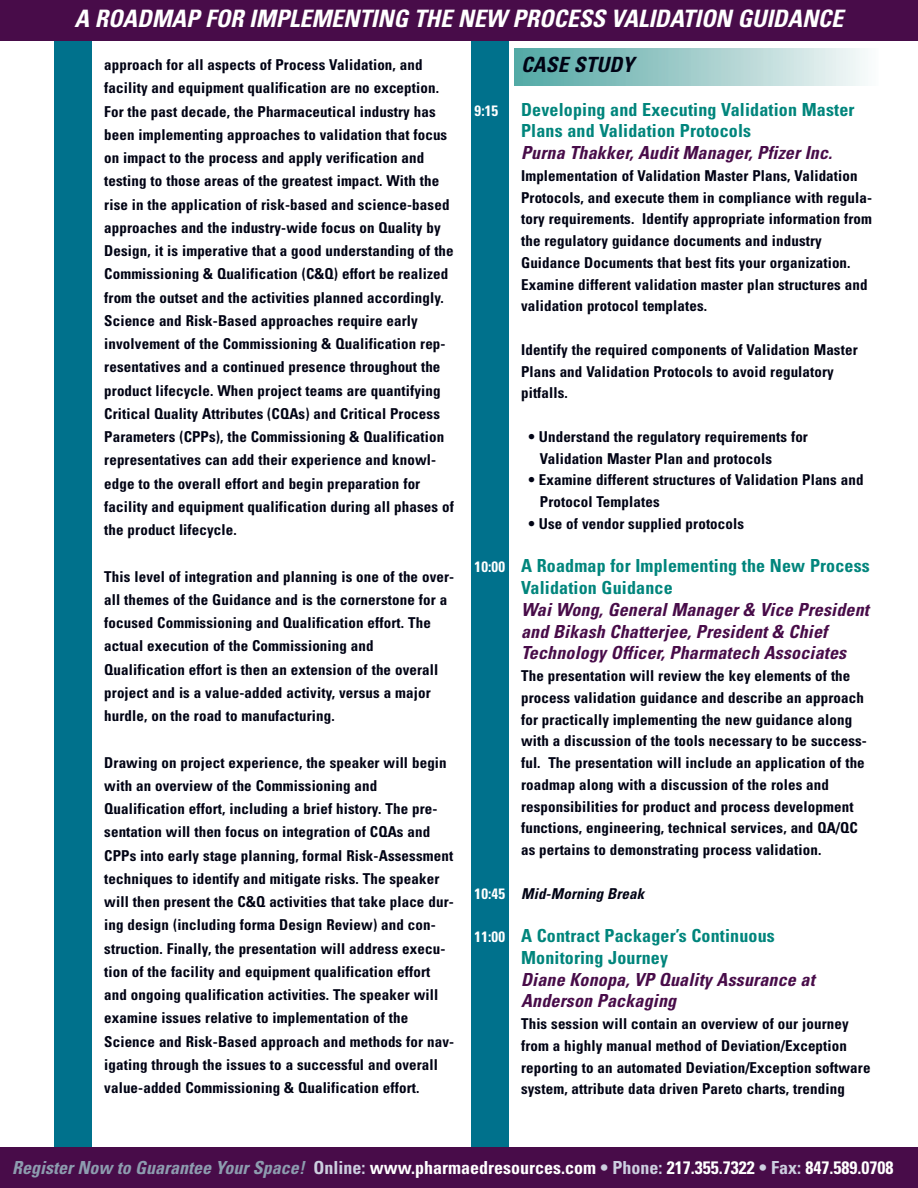
<style>
.page{position:relative;width:918px;height:1188px;background:#fff}
.page>*{position:absolute;margin:0;border:0;box-sizing:border-box;transform-origin:0 0}
.t1{font:italic 700 condensed 24px "Univers";letter-spacing:-.005em;color:#fff}
.t2{font:italic 700 condensed 21px "Univers";letter-spacing:.01em;color:#000314}
.t3{font:italic 700 condensed 18px/21.8px "Univers";letter-spacing:.01em;color:#480c49}
.t4{font:700 condensed 18px/21.8px "Univers";letter-spacing:.01em;color:#00857c}
.t5{font:700 condensed 18px "Univers";color:#fff}
.t6{font:700 condensed 15px/23.2px "Univers";letter-spacing:.01em;color:#000314}
.t7{font:italic 700 condensed 15px "Univers";letter-spacing:.01em;color:#000314}
.t8{font:700 condensed 15px "Univers";color:#fff}
.s1{font-size:15px;color:#fff}
.s2{font-style:normal;color:#fff}
.s3{font-style:italic;color:#8d9caf}
.s4{color:#cdcfe0}
</style>
<div class="page">
<div style="left:515px;top:49px;width:364px;height:37px;background:linear-gradient(to right,#52a6a3,#f8f9f9)"></div>
<div style="left:472px;top:31px;width:37px;height:1139px;background:#00718c"></div>
<div style="left:54px;top:32px;width:38px;height:1134px;background:#00718c"></div>
<div style="left:0;top:1148px;width:918px;height:40px;background:#480c49"></div>
<div style="left:0;top:0;width:918px;height:40px;background:#480c49"></div>
<h1 class="t1" style="left:75px;top:10px;width:770px">A ROADMAP FOR IMPLEMENTING THE NEW PROCESS VALIDATION GUIDANCE</h1>
<h2 class="t2" style="left:521px;top:57px;width:114px">CASE STUDY</h2>
<p class="t8" style="left:475px;top:105px;width:25px">9:15</p>
<p class="t4" style="left:521px;top:100px;width:335px">Developing and Executing Validation Master<br>Plans and Validation Protocols</p>
<p class="t3" style="left:521px;top:143px;width:313px">Purna Thakker, Audit Manager, Pfizer Inc.</p>
<p class="t6" style="left:521px;top:166px;width:353px;line-height:21.8px">Implementation of Validation Master Plans, Validation Protocols, and execute them in compliance with regula&shy;tory requirements. Identify appropriate information from the regulatory guidance documents and industry Guidance Documents that best fits your organization.<br>Examine different validation master plan structures and validation protocol templates.</p>
<p class="t6" style="left:521px;top:340px;width:338px;line-height:21.8px">Identify the required components of Validation Master<br>Plans and Validation Protocols to avoid regulatory pitfalls.</p>
<p class="t6" style="left:540px;top:427px;width:270px;line-height:21.8px;text-indent:-11px">• Understand the regulatory requirements for<br>Validation Master Plan and protocols</p>
<p class="t6" style="left:540px;top:470px;width:325px;line-height:21.8px;text-indent:-11px">• Examine different structures of Validation Plans and<br>Protocol Templates</p>
<p class="t6" style="left:529px;top:513px;width:217px">• Use of vendor supplied protocols</p>
<p class="t4" style="left:521px;top:557px;width:350px;text-indent:-47px"><span class="s1">10:00</span> A Roadmap for Implementing the New Process<br>Validation Guidance</p>
<p class="t3" style="left:521px;top:600px;width:349px">Wai Wong, General Manager &amp; Vice President and Bikash Chatterjee, President &amp; Chief<br>Technology Officer, Pharmatech Associates</p>
<p class="t6" style="left:521px;top:666px;width:347px;line-height:21.8px">The presentation will review the key elements of the process validation guidance and describe an approach for practically implementing the new guidance along with a discussion of the tools necessary to be success&shy;ful. The presentation will include an application of the roadmap along with a discussion of the roles and responsibilities for product and process development functions, engineering, technical services, and QA/QC as pertains to demonstrating process validation.</p>
<p class="t7" style="left:475px;top:888px;width:171px"><span class="s2">10:45</span> Mid-Morning Break</p>
<p class="t4" style="left:521px;top:926px;width:255px;text-indent:-47px"><span class="s1">11:00</span> A Contract Packager’s Continuous<br>Monitoring Journey</p>
<p class="t3" style="left:521px;top:970px;width:295px">Diane Konopa, VP Quality Assurance at<br>Anderson Packaging</p>
<p class="t6" style="left:521px;top:1014px;width:351px;line-height:21.8px">This session will contain an overview of our journey from a highly manual method of Deviation/Exception reporting to an automated Deviation/Exception software system, attribute data driven Pareto charts, trending</p>
<p class="t6" style="left:104px;top:54px;width:351px">approach for all aspects of Process Validation, and facility and equipment qualification are no exception.<br>For the past decade, the Pharmaceutical industry has been implementing approaches to validation that focus on impact to the process and apply verification and testing to those areas of the greatest impact. With the rise in the application of risk-based and science-based approaches and the industry-wide focus on Quality by Design, it is imperative that a good understanding of the Commissioning &amp; Qualification (C&amp;Q) effort be realized from the outset and the activities planned accordingly.<br>Science and Risk-Based approaches require early involvement of the Commissioning &amp; Qualification rep&shy;resentatives and a continued presence throughout the product lifecycle. When project teams are quantifying Critical Quality Attributes (CQAs) and Critical Process Parameters (CPPs), the Commissioning &amp; Qualification representatives can add their experience and knowl&shy;edge to the overall effort and begin preparation for facility and equipment qualification during all phases of the product lifecycle.</p>
<p class="t6" style="left:104px;top:566px;width:351px">This level of integration and planning is one of the over&shy;all themes of the Guidance and is the cornerstone for a focused Commissioning and Qualification effort. The actual execution of the Commissioning and Qualification effort is then an extension of the overall project and is a value-added activity, versus a major hurdle, on the road to manufacturing.</p>
<p class="t6" style="left:104px;top:752px;width:351px">Drawing on project experience, the speaker will begin with an overview of the Commissioning and Qualification effort, including a brief history. The pre&shy;sentation will then focus on integration of CQAs and CPPs into early stage planning, formal Risk-Assessment techniques to identify and mitigate risks. The speaker will then present the C&amp;Q activities that take place dur&shy;ing design (including forma Design Review) and con&shy;struction. Finally, the presentation will address execu&shy;tion of the facility and equipment qualification effort and ongoing qualification activities. The speaker will examine issues relative to implementation of the Science and Risk-Based approach and methods for nav&shy;igating through the issues to a successful and overall value-added Commissioning &amp; Qualification effort.</p>
<p class="t5" style="left:12px;top:1161px;width:883px"><span class="s3">Register Now to Guarantee Your Space!</span> <span class="s4">Online:</span> www.pharmaedresources.com <span class="s4">• Phone:</span> 217.355.7322 <span class="s4">• Fax:</span> 847.589.0708</p>
</div>
